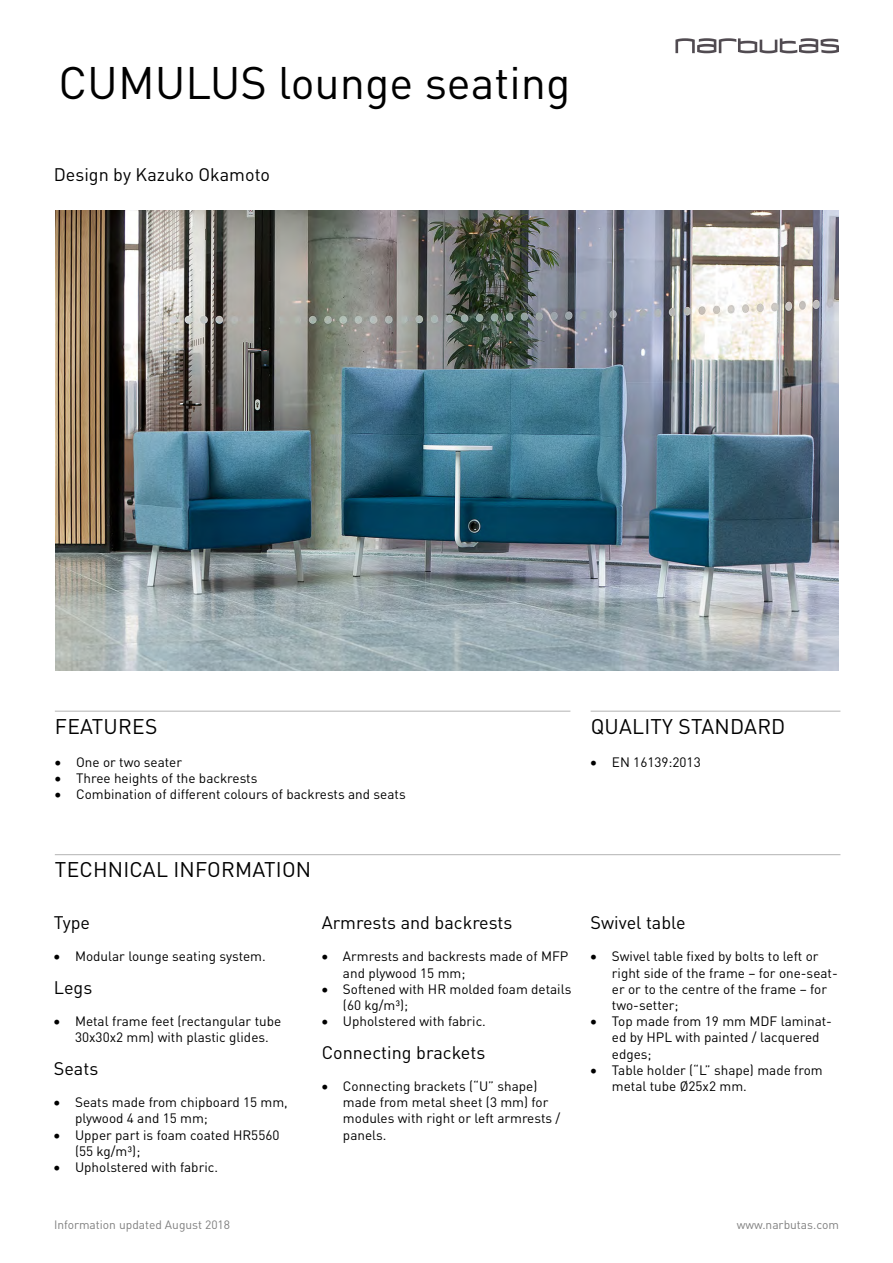
<style>
.page{position:relative;width:893px;height:1263px;background:#fff}
.page>*{position:absolute;margin:0;border:0;box-sizing:border-box;transform-origin:0 0}
.t1{font:45px "DIN Pro";color:#000}
.t2{font:21px "DIN Pro";letter-spacing:.01em;color:#000}
.t3{font:18px "DIN Pro";color:#000}
.t4{font:13.5px/16.2px "DIN Pro";color:#000}
.t5{font:12px "DIN Pro";color:#808080}
</style>
<div class="page">
<svg style="left:675px;top:38px;width:164px;height:15px"></svg>
<img style="left:56px;top:210px;width:783px;height:461px">
<hr style="left:55px;top:711px;width:515px;height:1px;background:#b3b3b3">
<hr style="left:591px;top:711px;width:249px;height:1px;background:#b3b3b3">
<hr style="left:55px;top:854px;width:785px;height:1px;background:#b3b3b3">
<h1 class="t1" style="left:59px;top:53px;width:513px">CUMULUS lounge seating</h1>
<h3 class="t3" style="left:54px;top:162px;width:218px">Design by Kazuko Okamoto</h3>
<h2 class="t2" style="left:55px;top:712px;width:104px">FEATURES</h2>
<p class="t4" style="left:55px;top:753px;width:129px">• One or two seater</p>
<p class="t4" style="left:55px;top:769px;width:204px">• Three heights of the backrests</p>
<p class="t4" style="left:55px;top:786px;width:352px">• Combination of different colours of backrests and seats</p>
<h2 class="t2" style="left:591px;top:712px;width:196px">QUALITY STANDARD</h2>
<p class="t4" style="left:591px;top:753px;width:112px">• EN 16139:2013</p>
<h2 class="t2" style="left:55px;top:855px;width:258px">TECHNICAL INFORMATION</h2>
<h3 class="t3" style="left:54px;top:910px;width:38px">Type</h3>
<p class="t4" style="left:54px;top:948px;width:213px">• Modular lounge seating system.</p>
<h3 class="t3" style="left:54px;top:975px;width:40px">Legs</h3>
<p class="t4" style="left:75px;top:1012px;width:208px;text-indent:-21px">• Metal frame feet (rectangular tube<br>30x30x2 mm) with plastic glides.</p>
<h3 class="t3" style="left:54px;top:1056px;width:46px">Seats</h3>
<p class="t4" style="left:75px;top:1093px;width:214px;text-indent:-21px">• Seats made from chipboard 15 mm, plywood 4 and 15 mm;</p>
<p class="t4" style="left:75px;top:1126px;width:206px;text-indent:-21px">• Upper part is foam coated HR5560 (55 kg/m³);</p>
<p class="t4" style="left:54px;top:1158px;width:166px">• Upholstered with fabric.</p>
<h3 class="t3" style="left:322px;top:910px;width:192px">Armrests and backrests</h3>
<p class="t4" style="left:343px;top:948px;width:227px;text-indent:-21px">• Armrests and backrests made of MFP and plywood 15 mm;</p>
<p class="t4" style="left:343px;top:980px;width:230px;text-indent:-21px">• Softened with HR molded foam details (60 kg/m³);</p>
<p class="t4" style="left:322px;top:1012px;width:166px">• Upholstered with fabric.</p>
<h3 class="t3" style="left:322px;top:1040px;width:165px">Connecting brackets</h3>
<p class="t4" style="left:343px;top:1077px;width:219px;text-indent:-21px">• Connecting brackets (“U” shape) made from metal sheet (3 mm) for modules with right or left armrests / panels.</p>
<h3 class="t3" style="left:591px;top:910px;width:96px">Swivel table</h3>
<p class="t4" style="left:612px;top:948px;width:227px;text-indent:-21px">• Swivel table fixed by bolts to left or right side of the frame – for one-seat&shy;er or to the centre of the frame – for two-setter;</p>
<p class="t4" style="left:612px;top:1012px;width:222px;text-indent:-21px">• Top made from 19 mm MDF laminat&shy;ed by HPL with painted / lacquered edges;</p>
<p class="t4" style="left:612px;top:1061px;width:212px;text-indent:-21px">• Table holder (“L” shape) made from metal tube Ø25x2 mm.</p>
<p class="t5" style="left:54px;top:1217px;width:178px">Information updated August 2018</p>
<p class="t5" style="left:737px;top:1216px;width:104px">www.narbutas.com</p>
</div>
